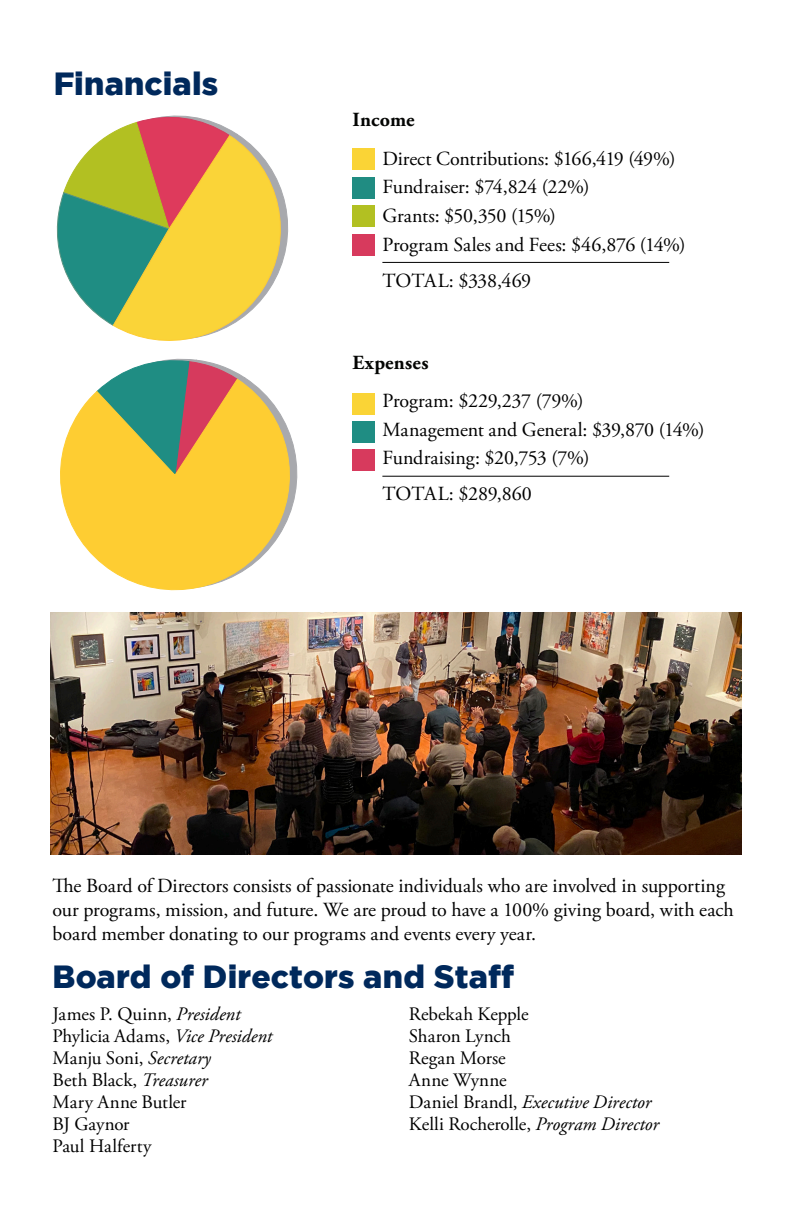
<style>
.page{position:relative;width:792px;height:1224px;background:#fff}
.page>*{position:absolute;margin:0;border:0;box-sizing:border-box;transform-origin:0 0}
.t1{font:900 32px "Gotham";letter-spacing:.005em;color:#00295c}
._1st_para{font:20px/24px "Adobe Garamond Pro";letter-spacing:-.005em;color:#000}
.t2{font:700 20px "Adobe Garamond Pro";letter-spacing:.015em;color:#040503}
.list_text{font:19px "Adobe Garamond Pro";color:#000}
.list_text-2{font:italic 19px "Adobe Garamond Pro";color:#000}
.s1{font-style:italic}
.s2{font-style:normal}
</style>
<div class="page">
<hr style="left:382px;top:262px;width:287px;height:1px;background:#000">
<hr style="left:382px;top:476px;width:287px;height:1px;background:#000">
<div style="left:352px;top:449px;width:23px;height:22px;background:#d73a5d"></div>
<div style="left:352px;top:421px;width:23px;height:22px;background:#1f8d83"></div>
<div style="left:352px;top:393px;width:23px;height:22px;background:#fad436"></div>
<div style="left:352px;top:234px;width:23px;height:22px;background:#d73a5d"></div>
<div style="left:352px;top:177px;width:23px;height:22px;background:#208c82"></div>
<div style="left:352px;top:205px;width:23px;height:21px;background:#b2c022"></div>
<div style="left:352px;top:148px;width:23px;height:22px;background:#fad436"></div>
<img style="left:51px;top:612px;width:690px;height:242px">
<svg style="left:56px;top:115px;width:182px;height:211px"></svg>
<svg style="left:113px;top:135px;width:176px;height:206px;background:#dabe5e"></svg>
<svg style="left:112px;top:358px;width:133px;height:21px"></svg>
<svg style="left:60px;top:379px;width:238px;height:212px"></svg>
<p class="t1" style="left:54px;top:66px;width:166px">Financials</p>
<p class="t2" style="left:352px;top:108px;width:64px">Income</p>
<p class="_1st_para" style="left:382px;top:147px;width:295px">Direct Contributions: $166,419 (49%)</p>
<p class="_1st_para" style="left:382px;top:176px;width:209px">Fundraiser: $74,824 (22%)</p>
<p class="_1st_para" style="left:382px;top:204px;width:175px">Grants: $50,350 (15%)</p>
<p class="_1st_para" style="left:382px;top:233px;width:305px">Program Sales and Fees: $46,876 (14%)</p>
<p class="_1st_para" style="left:383px;top:269px;width:150px">TOTAL: $338,469</p>
<p class="t2" style="left:352px;top:351px;width:78px">Expenses</p>
<p class="_1st_para" style="left:382px;top:390px;width:203px">Program: $229,237 (79%)</p>
<p class="_1st_para" style="left:382px;top:418px;width:324px">Management and General: $39,870 (14%)</p>
<p class="_1st_para" style="left:382px;top:447px;width:209px">Fundraising: $20,753 (7%)</p>
<p class="_1st_para" style="left:383px;top:483px;width:151px">TOTAL: $289,860</p>
<p class="_1st_para" style="left:52px;top:874px;width:683px">The Board of Directors consists of passionate individuals who are involved in supporting our programs, mission, and future. We are proud to have a 100% giving board, with each board member donating to our programs and events every year.</p>
<p class="t1" style="left:52px;top:958px;width:463px">Board of Directors and Staff</p>
<p class="list_text" style="left:52px;top:1002px;width:190px">James P. Quinn, <span class="s1">President</span></p>
<p class="list_text" style="left:52px;top:1024px;width:221px">Phylicia Adams, <span class="s1">Vice President</span></p>
<p class="list_text" style="left:52px;top:1046px;width:160px">Manju Soni, <span class="s1">Secretary</span></p>
<p class="list_text" style="left:52px;top:1068px;width:157px">Beth Black, <span class="s1">Treasurer</span></p>
<p class="list_text" style="left:52px;top:1090px;width:136px">Mary Anne Butler</p>
<p class="list_text" style="left:52px;top:1112px;width:79px">BJ Gaynor</p>
<p class="list_text" style="left:52px;top:1134px;width:100px">Paul Halferty</p>
<p class="list_text" style="left:409px;top:1002px;width:121px">Rebekah Kepple</p>
<p class="list_text" style="left:409px;top:1024px;width:104px">Sharon Lynch</p>
<p class="list_text" style="left:409px;top:1046px;width:98px">Regan Morse</p>
<p class="list_text" style="left:409px;top:1068px;width:99px">Anne Wynne</p>
<p class="list_text-2" style="left:409px;top:1090px;width:244px"><span class="s2">Daniel Brandl,</span> Executive Director</p>
<p class="list_text" style="left:409px;top:1112px;width:252px">Kelli Rocherolle, <span class="s1">Program Director</span></p>
</div>
